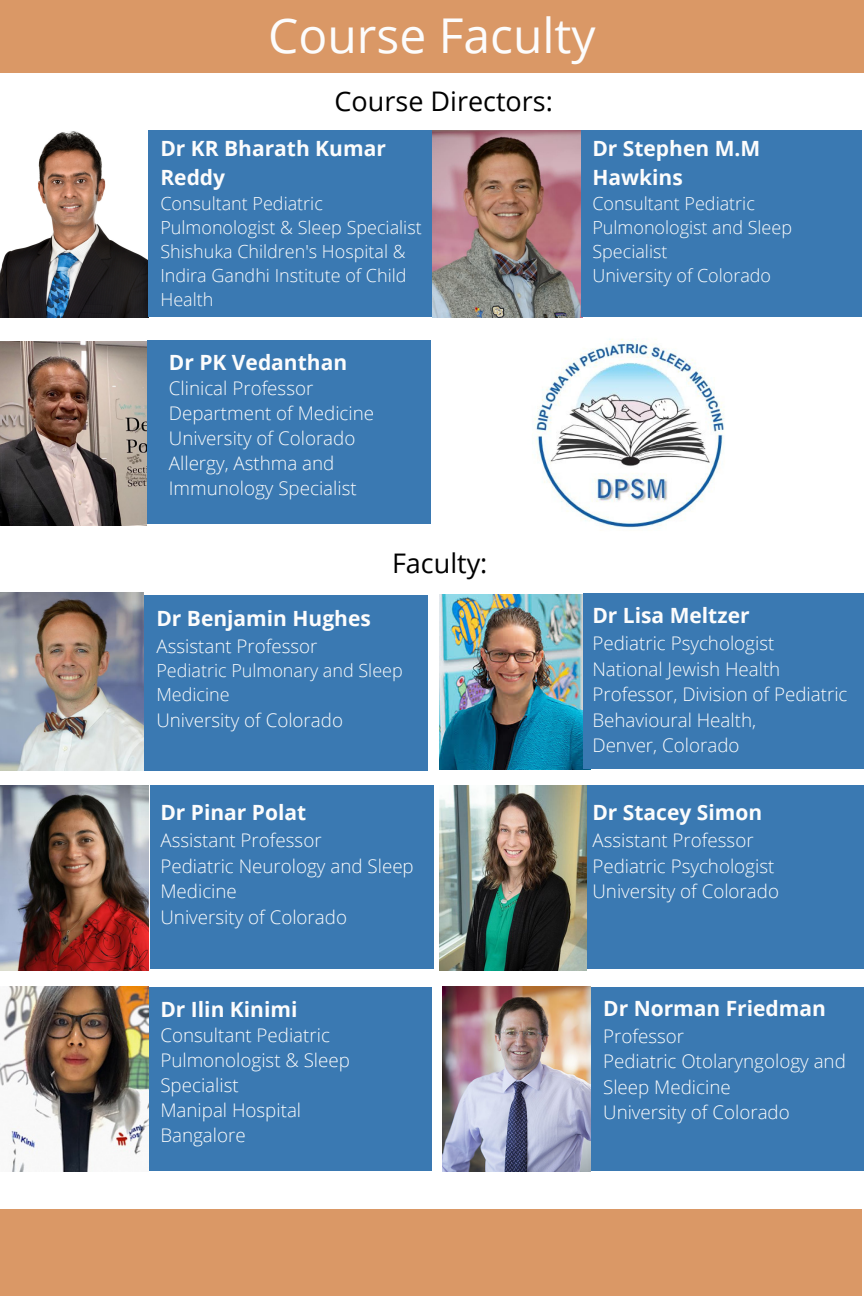
<style>
.page{position:relative;width:864px;height:1296px;background:#fff}
.page>*{position:absolute;margin:0;border:0;box-sizing:border-box;transform-origin:0 0}
.t1{font:48px "Open Sans";color:#fcfcfc}
.t2{font:27px "Open Sans";color:#000}
.t3{font:700 21px/28.5px "Open Sans";color:#fcfcfc}
.t4{font:300 18.9px/25.5px "Open Sans";color:#fcfcfc}
.t5{font:300 18px/24px "Open Sans";color:#fcfcfc}
</style>
<div class="page">
<div style="left:0;top:0;width:864px;height:73px;background:#da9866"></div>
<img style="left:0;top:131px;width:148px;height:186px">
<img style="left:432px;top:131px;width:149px;height:186px">
<div style="left:149px;top:131px;width:283px;height:186px;background:#3a79b2"></div>
<div style="left:581px;top:131px;width:281px;height:186px;background:#3a79b2"></div>
<img style="left:0;top:593px;width:144px;height:177px">
<div style="left:144px;top:595px;width:284px;height:176px;background:#3a79b2"></div>
<img style="left:440px;top:594px;width:151px;height:176px">
<div style="left:583px;top:593px;width:281px;height:175px;background:#3a79b2"></div>
<img style="left:0;top:786px;width:148px;height:184px">
<div style="left:151px;top:786px;width:283px;height:183px;background:#3a79b2"></div>
<div style="left:583px;top:786px;width:281px;height:183px;background:#3a79b2"></div>
<img style="left:440px;top:786px;width:146px;height:184px">
<div style="left:148px;top:340px;width:283px;height:183px;background:#3a79b2"></div>
<div style="left:149px;top:987px;width:283px;height:183px;background:#3a79b2"></div>
<div style="left:587px;top:987px;width:277px;height:183px;background:#3a79b2"></div>
<img style="left:442px;top:987px;width:149px;height:184px">
<img style="left:0;top:341px;width:146px;height:185px">
<img style="left:0;top:987px;width:148px;height:184px">
<div style="left:0;top:1210px;width:862px;height:86px;background:#da9866"></div>
<img style="left:534px;top:339px;width:190px;height:189px">
<p class="t1" style="left:268px;top:2px;width:329px">Course Faculty</p>
<p class="t2" style="left:335px;top:82px;width:220px">Course Directors:</p>
<p class="t3" style="left:160px;top:134px;width:227px">Dr KR Bharath Kumar<br>Reddy</p>
<p class="t5" style="left:160px;top:191px;width:263px">Consultant Pediatric<br>Pulmonologist &amp; Sleep Specialist</p>
<p class="t5" style="left:160px;top:239px;width:248px;text-align:justify">Shishuka Children's Hospital &amp; Indira Gandhi Institute of Child Health</p>
<p class="t3" style="left:592px;top:134px;width:169px">Dr Stephen M.M</p>
<p class="t3" style="left:592px;top:162px;width:92px">Hawkins</p>
<p class="t5" style="left:592px;top:191px;width:201px">Consultant Pediatric<br>Pulmonologist and Sleep<br>Specialist</p>
<p class="t5" style="left:592px;top:263px;width:180px">University of Colorado</p>
<p class="t3" style="left:169px;top:348px;width:180px">Dr PK Vedanthan</p>
<p class="t4" style="left:169px;top:375px;width:146px">Clinical Professor</p>
<p class="t4" style="left:169px;top:400px;width:207px">Department of Medicine</p>
<p class="t4" style="left:169px;top:425px;width:188px">University of Colorado</p>
<p class="t4" style="left:169px;top:450px;width:189px">Allergy, Asthma and<br>Immunology Specialist</p>
<h2 class="t2" style="left:392px;top:544px;width:97px">Faculty:</h2>
<p class="t3" style="left:156px;top:604px;width:216px">Dr Benjamin Hughes</p>
<p class="t4" style="left:156px;top:633px;width:163px">Assistant Professor</p>
<p class="t5" style="left:156px;top:658px;width:248px">Pediatric Pulmonary and Sleep<br>Medicine</p>
<p class="t4" style="left:156px;top:707px;width:188px">University of Colorado</p>
<p class="t3" style="left:160px;top:798px;width:147px">Dr Pinar Polat</p>
<p class="t4" style="left:160px;top:827px;width:163px">Assistant Professor</p>
<p class="t4" style="left:160px;top:853px;width:255px">Pediatric Neurology and Sleep<br>Medicine</p>
<p class="t4" style="left:160px;top:904px;width:188px">University of Colorado</p>
<p class="t3" style="left:160px;top:994px;width:139px">Dr Ilin Kinimi</p>
<p class="t4" style="left:160px;top:1022px;width:191px">Consultant Pediatric<br>Pulmonologist &amp; Sleep<br>Specialist</p>
<p class="t4" style="left:160px;top:1097px;width:142px">Manipal Hospital</p>
<p class="t4" style="left:160px;top:1122px;width:87px">Bangalore</p>
<p class="t3" style="left:592px;top:601px;width:159px">Dr Lisa Meltzer</p>
<p class="t4" style="left:592px;top:630px;width:183px">Pediatric Psychologist</p>
<p class="t4" style="left:592px;top:656px;width:189px">National Jewish Health</p>
<p class="t4" style="left:592px;top:681px;width:257px">Professor, Division of Pediatric<br>Behavioural Health,</p>
<p class="t4" style="left:592px;top:732px;width:149px">Denver, Colorado</p>
<p class="t3" style="left:592px;top:798px;width:171px">Dr Stacey Simon</p>
<p class="t4" style="left:592px;top:827px;width:163px">Assistant Professor</p>
<p class="t4" style="left:592px;top:853px;width:183px">Pediatric Psychologist</p>
<p class="t4" style="left:592px;top:878px;width:188px">University of Colorado</p>
<p class="t3" style="left:603px;top:993px;width:224px">Dr Norman Friedman</p>
<p class="t4" style="left:603px;top:1023px;width:83px">Professor</p>
<p class="t4" style="left:603px;top:1048px;width:244px">Pediatric Otolaryngology and<br>Sleep Medicine</p>
<p class="t4" style="left:603px;top:1099px;width:188px">University of Colorado</p>
</div>
